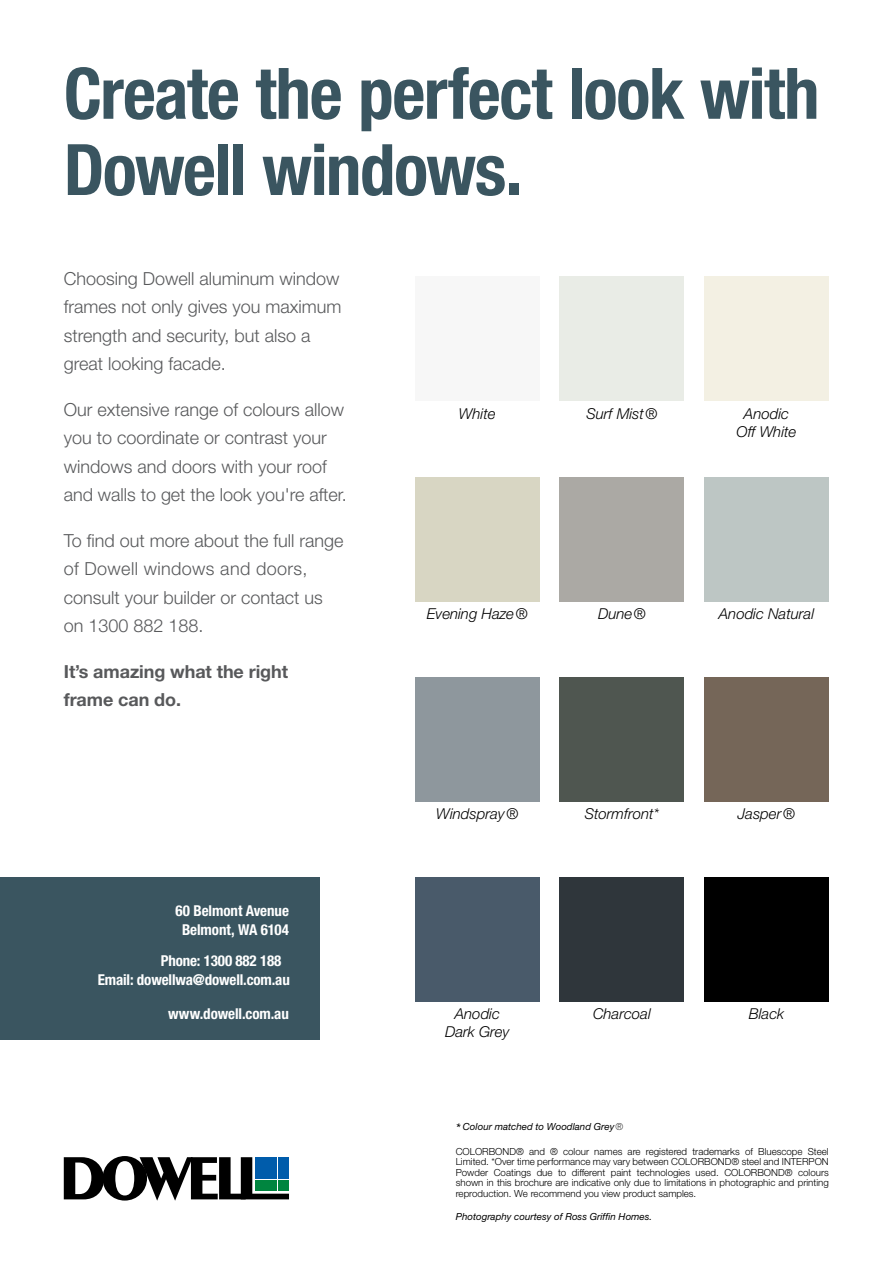
<style>
.page{position:relative;width:893px;height:1263px;background:#fff}
.page>*{position:absolute;margin:0;border:0;box-sizing:border-box;transform-origin:0 0}
.t1{font:700 condensed 71.1px/76.2px "Helvetica Neue LT Std";letter-spacing:-.02em;color:#3a5560}
.t2{font:300 18px/28.5px "Helvetica Neue LT Std";color:#58595b}
.t3{font:700 18px/28.5px "Helvetica Neue LT Std";letter-spacing:-.005em;color:#58595b}
.t4{font:italic 300 15px/18px "Helvetica Neue LT Std";color:#000;text-align:center}
.t5{font:700 condensed 15px/19.5px "Helvetica Neue LT Std";letter-spacing:-.01em;color:#fff;text-align:center}
.t6{font:300 9.75px/10.5px "Helvetica Neue LT Std";color:#000;text-align:justify}
.t7{font:italic 9.75px "Helvetica Neue LT Std";color:#000}
.s1{font-size:13.5px}
.s2{font-weight:100;font-style:normal;font-stretch:condensed}
</style>
<div class="page">
<svg style="left:64px;top:1156px;width:225px;height:44px"></svg>
<div style="left:278px;top:1180px;width:11px;height:10px;background:#00853f"></div>
<div style="left:278px;top:1169px;width:11px;height:10px;background:#005cab"></div>
<div style="left:278px;top:1157px;width:11px;height:10px;background:#005cab"></div>
<div style="left:267px;top:1180px;width:10px;height:10px;background:#00853f"></div>
<div style="left:267px;top:1169px;width:10px;height:10px;background:#005cab"></div>
<div style="left:267px;top:1157px;width:10px;height:10px;background:#005cab"></div>
<div style="left:255px;top:1180px;width:10px;height:10px;background:#00853f"></div>
<div style="left:255px;top:1169px;width:10px;height:10px;background:#005cab"></div>
<div style="left:255px;top:1157px;width:10px;height:10px;background:#005cab"></div>
<div style="left:415px;top:276px;width:125px;height:125px;background:#f7f7f7"></div>
<div style="left:560px;top:276px;width:124px;height:125px;background:#e9ece6"></div>
<div style="left:704px;top:276px;width:125px;height:125px;background:#f3f0e3"></div>
<div style="left:415px;top:477px;width:125px;height:124px;background:#d8d6c3"></div>
<div style="left:560px;top:477px;width:124px;height:124px;background:#aba9a4"></div>
<div style="left:704px;top:477px;width:125px;height:124px;background:#bdc6c4"></div>
<div style="left:415px;top:677px;width:125px;height:124px;background:#8e979d"></div>
<div style="left:560px;top:677px;width:124px;height:124px;background:#4f5650"></div>
<div style="left:704px;top:677px;width:125px;height:124px;background:#756658"></div>
<div style="left:415px;top:877px;width:125px;height:125px;background:#495a6a"></div>
<div style="left:560px;top:877px;width:124px;height:125px;background:#2f363b"></div>
<div style="left:704px;top:877px;width:125px;height:125px;background:#000"></div>
<div style="left:0;top:877px;width:320px;height:162px;background:#3a5560"></div>
<h1 class="t1" style="left:64px;top:54px;width:757px">Create the perfect look with<br>Dowell windows.</h1>
<h2 class="t2" style="left:64px;top:264px;width:279px">Choosing Dowell aluminum window frames not only gives you maximum strength and security, but also a great looking facade.</h2>
<h2 class="t2" style="left:64px;top:395px;width:285px">Our extensive range of colours allow you to coordinate or contrast your windows and doors with your roof and walls to get the look you're after.</h2>
<h2 class="t2" style="left:64px;top:526px;width:281px">To find out more about the full range of Dowell windows and doors, consult your builder or contact us on 1300 882 188.</h2>
<h2 class="t3" style="left:64px;top:657px;width:226px">It’s amazing what the right frame can do.</h2>
<h3 class="t5" style="left:176px;top:900px;width:115px">60 Belmont Avenue<br>Belmont, WA 6104</h3>
<h3 class="t5" style="left:98px;top:951px;width:194px;line-height:18.6px;text-align:left;text-indent:63px">Phone: 1300 882 188<br>Email: dowellwa@dowell.com.au</h3>
<h3 class="t5" style="left:168px;top:1004px;width:122px">www.dowell.com.au</h3>
<h3 class="t4" style="left:459px;top:404px;width:38px">White</h3>
<h3 class="t4" style="left:586px;top:404px;width:72px">Surf Mist®</h3>
<h3 class="t4" style="left:737px;top:404px;width:61px">Anodic<br>Off White</h3>
<h3 class="t4" style="left:427px;top:605px;width:103px">Evening Haze®</h3>
<h3 class="t4" style="left:598px;top:605px;width:49px">Dune®</h3>
<h3 class="t4" style="left:719px;top:605px;width:97px">Anodic Natural</h3>
<h3 class="t4" style="left:436px;top:805px;width:84px">Windspray®</h3>
<h3 class="t4" style="left:585px;top:805px;width:76px">Stormfront*</h3>
<h3 class="t4" style="left:738px;top:805px;width:59px">Jasper®</h3>
<h3 class="t4" style="left:445px;top:1005px;width:66px">Anodic<br>Dark Grey</h3>
<h3 class="t4" style="left:593px;top:1005px;width:59px">Charcoal</h3>
<h3 class="t4" style="left:749px;top:1005px;width:37px">Black</h3>
<p class="t7" style="left:456px;top:1121px;width:169px"><span class="s1">*</span> Colour matched to Woodland Grey<span class="s2">®</span></p>
<p class="t6" style="left:456px;top:1146px;width:375px">COLORBOND® and ® colour names are registered trademarks of Bluescope Steel Limited. *Over time performance may vary between COLORBOND® steel and INTERPON Powder Coatings due to different paint technologies used. COLORBOND® colours shown in this brochure are indicative only due to limitations in photographic and printing reproduction. We recommend you view product samples.</p>
<p class="t7" style="left:456px;top:1210px;width:198px">Photography courtesy of Ross Griffin Homes.</p>
</div>
